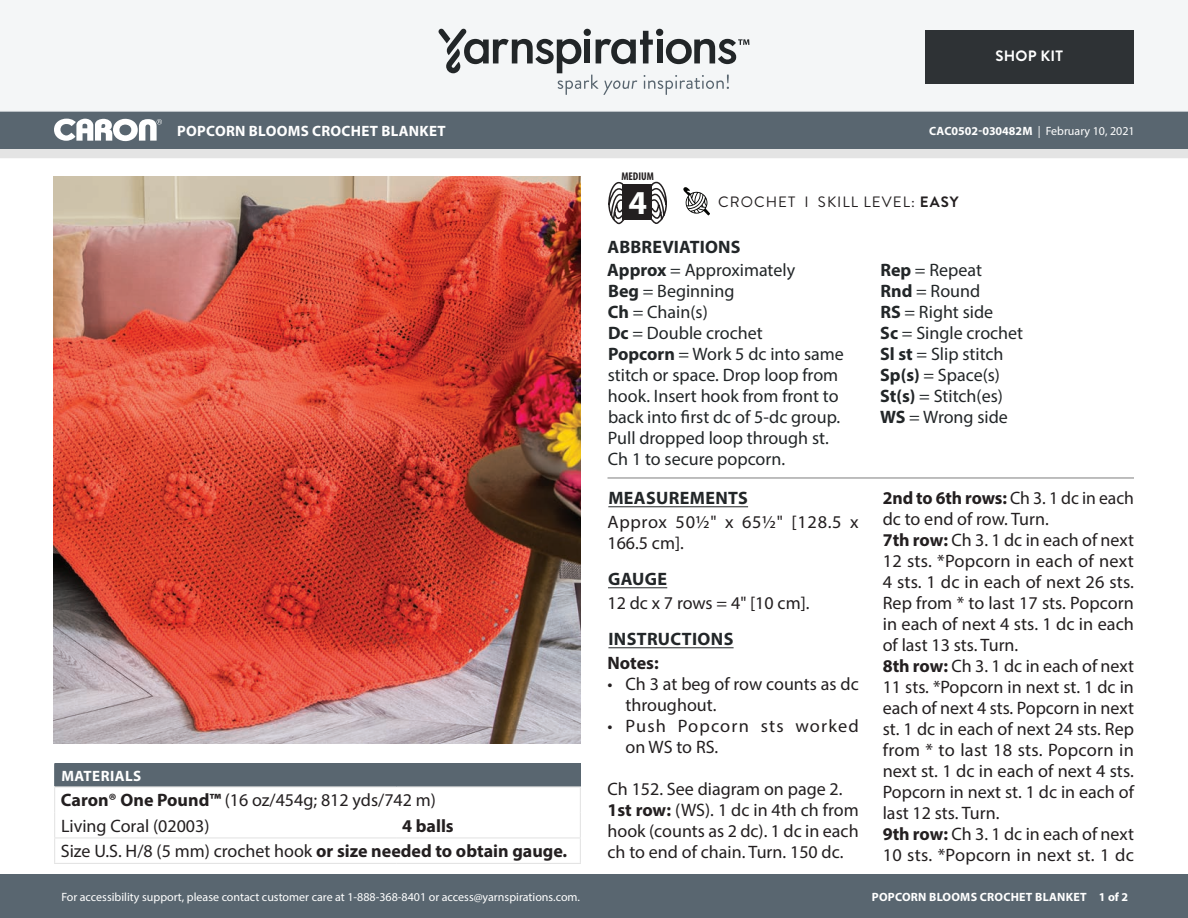
<style>
.page{position:relative;width:1188px;height:918px;background:#fff}
.page>*{position:absolute;margin:0;border:0;box-sizing:border-box;transform-origin:0 0}
.t1{font:700 33.6px "Myriad Pro";color:#fff}
.Body_-__With_auto_st{font:18px/21px "Myriad Pro";color:#231f20}
.Abbreviations_-_With{font:18px/21px "Myriad Pro";color:#222628}
.Materials_-_Needle{font:18px "Myriad Pro";color:#231f20}
.Body_-_HEADERS_-_Und{font:700 18px "Myriad Pro";letter-spacing:.02em;color:#222628}
.Materials_-_Brand{font:18px "Myriad Pro";color:#231f20}
.Body_-__With_auto_st-2{font:18px/21px "Myriad Pro";letter-spacing:.035em;color:#231f20}
.Body_-__With_auto_st-3{font:18px/21px "Myriad Pro";letter-spacing:.06em;color:#231f20}
.Material_-__Colors_i{font:18px "Myriad Pro";color:#231f20}
.Body_-__With_auto_st-4{font:700 18px "Myriad Pro";color:#231f20}
.Material_-__Colors_i-2{font:700 18px "Myriad Pro";color:#231f20}
.Materials_-__Header{font:700 15px "Myriad Pro";letter-spacing:.02em;color:#fff}
.Type_of_pattern___Sk{font:15px "Brandon Grotesque";letter-spacing:.07em;color:#231f20}
.t2{font:700 15px "Brandon Grotesque";letter-spacing:.02em;color:#fff}
.t3{font:12px "Myriad Pro";color:#fff}
.t4{font:700 12px "Myriad Pro";letter-spacing:.02em;color:#fff}
.t5{font:700 condensed 11.25px "Myriad Pro";color:#231f20}
.s1{font-weight:700}
</style>
<div class="page">
<div style="left:0;top:875px;width:1188px;height:43px;background:#596670"></div>
<div style="left:0;top:149px;width:1188px;height:9px;background:#e4e4e4"></div>
<div style="left:0;top:111px;width:1188px;height:38px;background:#596670"></div>
<div style="left:0;top:0;width:1188px;height:112px;background:#f4f6f7"></div>
<svg style="left:438px;top:29px;width:311px;height:66px"></svg>
<div style="left:925px;top:30px;width:209px;height:54px;background:#2e3235"></div>
<svg style="left:54px;top:119px;width:108px;height:22px"></svg>
<svg style="left:683px;top:187px;width:27px;height:28px"></svg>
<svg style="left:608px;top:181px;width:18px;height:43px"></svg>
<svg style="left:649px;top:181px;width:18px;height:43px"></svg>
<div style="left:622px;top:185px;width:30px;height:35px;background:#231f20"></div>
<img style="left:54px;top:177px;width:527px;height:567px">
<hr style="left:608px;top:506px;width:140px;height:1px;background:#222628">
<hr style="left:608px;top:587px;width:59px;height:1px;background:#222628">
<hr style="left:608px;top:647px;width:126px;height:1px;background:#222628">
<div style="left:55px;top:764px;width:525px;height:23px;background:#596670"></div>
<hr style="left:54px;top:763px;width:342px;height:1px;background:#596670">
<hr style="left:396px;top:763px;width:185px;height:1px;background:#596670">
<hr style="left:54px;top:786px;width:342px;height:2px;background:#e4e4e4">
<hr style="left:396px;top:786px;width:185px;height:2px;background:#e4e4e4">
<svg style="left:54px;top:764px;width:1px;height:99px"></svg>
<hr style="left:54px;top:837px;width:342px;height:1px;background:#e4e4e4">
<hr style="left:396px;top:837px;width:185px;height:1px;background:#e4e4e4">
<svg style="left:580px;top:764px;width:1px;height:99px"></svg>
<hr style="left:54px;top:863px;width:342px;height:1px;background:#e4e4e4">
<hr style="left:396px;top:863px;width:185px;height:1px;background:#e4e4e4">
<hr style="left:608px;top:478px;width:526px;height:1px;background:#7e7e7d">
<p class="t2" style="left:995px;top:46px;width:69px">SHOP KIT</p>
<p class="Materials_-__Header" style="left:177px;top:121px;width:270px">POPCORN BLOOMS CROCHET BLANKET</p>
<p class="t3" style="left:929px;top:124px;width:207px"><span class="s1">CAC0502-030482M</span> | February 10, 2021</p>
<p class="t5" style="left:621px;top:169px;width:34px">MEDIUM</p>
<h1 class="t1" style="left:629px;top:180px;width:20px">4</h1>
<p class="Type_of_pattern___Sk" style="left:718px;top:192px;width:242px">CROCHET I SKILL LEVEL: <span class="s1">EASY</span></p>
<p class="Materials_-__Header" style="left:61px;top:766px;width:81px">MATERIALS</p>
<p class="Materials_-_Brand" style="left:61px;top:789px;width:376px"><span class="s1">Caron® One Pound™</span> (16 oz/454g; 812 yds/742 m)</p>
<p class="Material_-__Colors_i" style="left:61px;top:815px;width:150px">Living Coral (02003)</p>
<p class="Material_-__Colors_i-2" style="left:402px;top:814px;width:53px">4 balls</p>
<p class="Materials_-_Needle" style="left:61px;top:840px;width:508px">Size U.S. H/8 (5 mm) crochet hook <span class="s1">or size needed to obtain gauge.</span></p>
<p class="t3" style="left:61px;top:889px;width:520px">For accessibility support, please contact customer care at 1-888-368-8401 or access@yarnspirations.com.</p>
<p class="Body_-_HEADERS_-_Und" style="left:608px;top:235px;width:135px">ABBREVIATIONS</p>
<p class="Abbreviations_-_With" style="left:607px;top:259px;width:189px"><span class="s1">Approx</span> = Approximately</p>
<p class="Abbreviations_-_With" style="left:608px;top:280px;width:128px"><span class="s1">Beg</span> = Beginning</p>
<p class="Abbreviations_-_With" style="left:608px;top:301px;width:102px"><span class="s1">Ch</span> = Chain(s)</p>
<p class="Abbreviations_-_With" style="left:608px;top:322px;width:156px"><span class="s1">Dc</span> = Double crochet</p>
<p class="Abbreviations_-_With" style="left:608px;top:343px;width:238px"><span class="s1">Popcorn</span> = Work 5 dc into same stitch or space. Drop loop from hook. Insert hook from front to back into first dc of 5-dc group.<br>Pull dropped loop through st.<br>Ch 1 to secure popcorn.</p>
<p class="Body_-_HEADERS_-_Und" style="left:608px;top:486px;width:141px">MEASUREMENTS</p>
<p class="Body_-__With_auto_st-2" style="left:608px;top:511px;width:253px">Approx 50½" x 65½" [128.5 x<br>166.5 cm].</p>
<p class="Body_-_HEADERS_-_Und" style="left:608px;top:567px;width:61px">GAUGE</p>
<p class="Body_-__With_auto_st" style="left:608px;top:592px;width:204px">12 dc x 7 rows = 4" [10 cm].</p>
<p class="Body_-_HEADERS_-_Und" style="left:608px;top:627px;width:126px">INSTRUCTIONS</p>
<p class="Body_-__With_auto_st-4" style="left:608px;top:651px;width:53px">Notes:</p>
<p class="Body_-__With_auto_st" style="left:626px;top:673px;width:235px;text-indent:-18px">• Ch 3 at beg of row counts as dc throughout.</p>
<p class="Body_-__With_auto_st-3" style="left:626px;top:715px;width:235px;text-indent:-18px">• Push Popcorn sts worked on WS to RS.</p>
<p class="Body_-__With_auto_st" style="left:608px;top:778px;width:237px">Ch 152. See diagram on page 2.</p>
<p class="Body_-__With_auto_st" style="left:608px;top:799px;width:253px;text-align:justify"><span class="s1">1st row:</span> (WS). 1 dc in 4th ch from hook (counts as 2 dc). 1 dc in each ch to end of chain. Turn. 150 dc.</p>
<p class="Abbreviations_-_With" style="left:880px;top:259px;width:103px"><span class="s1">Rep</span> = Repeat</p>
<p class="Abbreviations_-_With" style="left:880px;top:280px;width:102px"><span class="s1">Rnd</span> = Round</p>
<p class="Abbreviations_-_With" style="left:880px;top:301px;width:114px"><span class="s1">RS</span> = Right side</p>
<p class="Abbreviations_-_With" style="left:880px;top:322px;width:145px"><span class="s1">Sc</span> = Single crochet</p>
<p class="Abbreviations_-_With" style="left:880px;top:343px;width:125px"><span class="s1">Sl st</span> = Slip stitch</p>
<p class="Abbreviations_-_With" style="left:880px;top:364px;width:121px"><span class="s1">Sp(s)</span> = Space(s)</p>
<p class="Abbreviations_-_With" style="left:880px;top:385px;width:124px"><span class="s1">St(s)</span> = Stitch(es)</p>
<p class="Abbreviations_-_With" style="left:880px;top:406px;width:129px"><span class="s1">WS</span> = Wrong side</p>
<p class="Body_-__With_auto_st" style="left:883px;top:487px;width:253px"><span class="s1">2nd to 6th rows:</span> Ch 3. 1 dc in each dc to end of row. Turn.</p>
<p class="Body_-__With_auto_st" style="left:883px;top:529px;width:253px;text-align:justify"><span class="s1">7th row:</span> Ch 3. 1 dc in each of next 12 sts. *Popcorn in each of next 4 sts. 1 dc in each of next 26 sts.<br>Rep from * to last 17 sts. Popcorn in each of next 4 sts. 1 dc in each of last 13 sts. Turn.</p>
<p class="Body_-__With_auto_st" style="left:883px;top:655px;width:253px;text-align:justify"><span class="s1">8th row:</span> Ch 3. 1 dc in each of next 11 sts. *Popcorn in next st. 1 dc in each of next 4 sts. Popcorn in next st. 1 dc in each of next 24 sts. Rep from * to last 18 sts. Popcorn in next st. 1 dc in each of next 4 sts.<br>Popcorn in next st. 1 dc in each of last 12 sts. Turn.</p>
<p class="Body_-__With_auto_st" style="left:883px;top:823px;width:253px"><span class="s1">9th row:</span> Ch 3. 1 dc in each of next<br>10 sts. *Popcorn in next st. 1 dc</p>
<p class="t4" style="left:872px;top:889px;width:258px">POPCORN BLOOMS CROCHET BLANKET 1 of 2</p>
</div>
